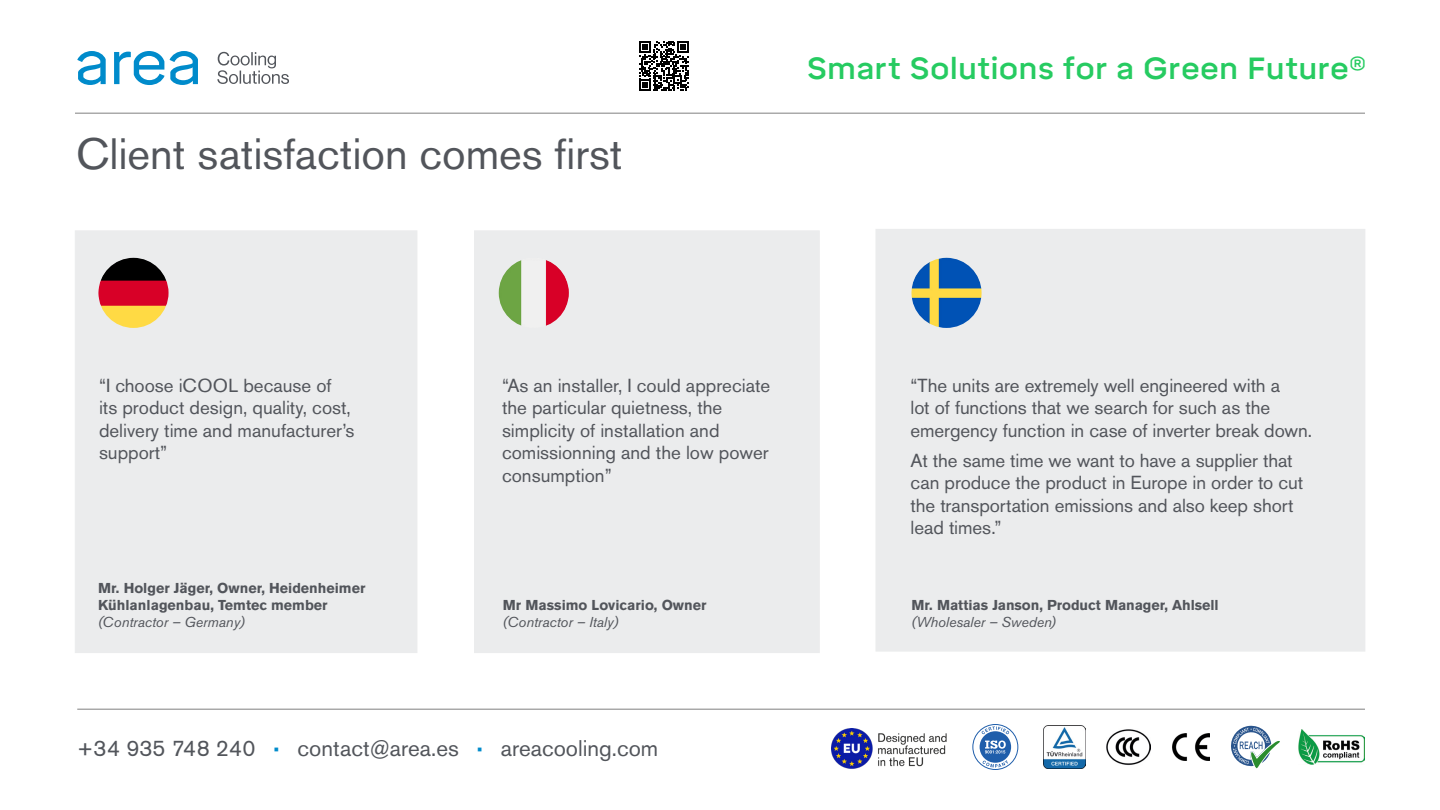
<style>
.page{position:relative;width:1440px;height:810px;background:#fff}
.page>*{position:absolute;margin:0;border:0;box-sizing:border-box;transform-origin:0 0}
.t1{font:43.5px "Akzidenz Grotesk Pro";color:#52555b}
.t2{font:500 30.38px "Mikro";letter-spacing:.01em;color:#26cb61}
.t3{font:22.5px "Akzidenz Grotesk Pro";color:#52555b}
.t4{font:18.75px/22.5px "Akzidenz Grotesk Pro";color:#52555b}
.t5{font:700 14.25px/17.1px "Akzidenz Grotesk Pro";color:#52555b}
.t6{font:italic 14.25px "Akzidenz Grotesk Pro";color:#52555b}
.s1{font-family:"Akzidenz Grotesk BQ";font-weight:700;color:#008bcb}
</style>
<div class="page">
<hr style="left:75px;top:113px;width:1290px;height:1px;background:#808080">
<svg style="left:217px;top:52px;width:72px;height:32px"></svg>
<svg style="left:77px;top:51px;width:121px;height:34px"></svg>
<hr style="left:77px;top:709px;width:1288px;height:1px;background:#808080">
<img style="left:1298px;top:729px;width:67px;height:36px">
<img style="left:1172px;top:734px;width:38px;height:26px">
<img style="left:1107px;top:729px;width:44px;height:36px">
<img style="left:1043px;top:726px;width:43px;height:42px">
<svg style="left:973px;top:724px;width:45px;height:46px"></svg>
<div style="left:972px;top:724px;width:46px;height:46px;border:1px solid #1f5eab;border-radius:50%"></div>
<svg style="left:980px;top:726px;width:31px;height:42px"></svg>
<svg style="left:1231px;top:725px;width:49px;height:43px"></svg>
<img style="left:832px;top:729px;width:115px;height:40px">
<svg style="left:639px;top:41px;width:50px;height:50px"></svg>
<div style="left:474px;top:231px;width:346px;height:422px;background:#ebeced"></div>
<div style="left:75px;top:231px;width:342px;height:422px;background:#ebeced"></div>
<div style="left:876px;top:229px;width:489px;height:422px;background:#ebeced"></div>
<img style="left:98px;top:258px;width:71px;height:70px;border-radius:35px">
<img style="left:499px;top:258px;width:70px;height:70px;border-radius:35px">
<img style="left:911px;top:258px;width:71px;height:70px;border-radius:35px">
<h1 class="t1" style="left:76px;top:126px;width:548px">Client satisfaction comes first</h1>
<h2 class="t2" style="left:807px;top:51px;width:560px">Smart Solutions for a Green Future®</h2>
<p class="t4" style="left:99px;top:374px;width:257px">“I choose iCOOL because of its product design, quality, cost, delivery time and manufacturer’s support”</p>
<p class="t4" style="left:911px;top:374px;width:403px">“The units are extremely well engineered with a<br>lot of functions that we search for such as the emergency function in case of inverter break down.</p>
<p class="t4" style="left:502px;top:374px;width:270px">“As an installer, I could appreciate the particular quietness, the simplicity of installation and comissionning and the low power consumption”</p>
<p class="t4" style="left:911px;top:449px;width:394px">At the same time we want to have a supplier that can produce the product in Europe in order to cut the transportation emissions and also keep short lead times.”</p>
<p class="t5" style="left:98px;top:579px;width:269px">Mr. Holger Jäger, Owner, Heidenheimer<br>Kühlanlagenbau, Temtec member</p>
<p class="t6" style="left:98px;top:613px;width:148px">(Contractor – Germany)</p>
<p class="t5" style="left:503px;top:596px;width:205px">Mr Massimo Lovicario, Owner</p>
<p class="t6" style="left:503px;top:613px;width:117px">(Contractor – Italy)</p>
<p class="t3" style="left:77px;top:733px;width:583px">+34 935 748 240 <span class="s1">·</span> contact@area.es <span class="s1">·</span> areacooling.com</p>
<p class="t5" style="left:911px;top:596px;width:309px">Mr. Mattias Janson, Product Manager, Ahlsell</p>
<p class="t6" style="left:911px;top:613px;width:146px">(Wholesaler – Sweden)</p>
</div>
